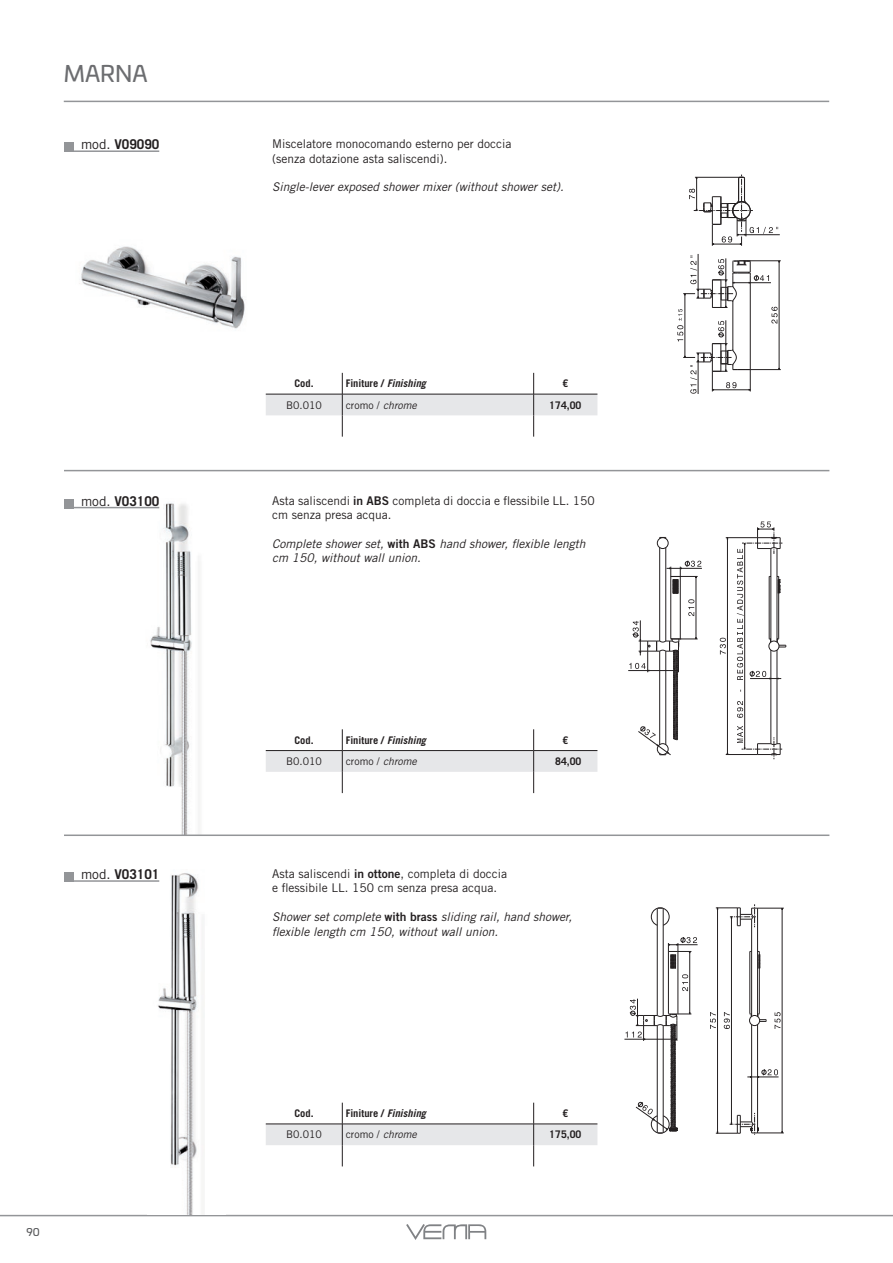
<style>
.page{position:relative;width:893px;height:1263px;background:#fff}
.page>*{position:absolute;margin:0;border:0;box-sizing:border-box;transform-origin:0 0}
.t1{font:22.5px "Univia Pro";color:#6c6d70}
.t2{font:700 13.5px "Trade Gothic LT Std";color:#231f20}
.t3{font:12px/14.4px "Trade Gothic LT Std";color:#231f20}
.t4{font:italic 12px/14.4px "Trade Gothic LT Std";color:#231f20}
.t5{font:700 10.5px "Trade Gothic LT Std";color:#231f20}
.t6{font:10.5px "Trade Gothic LT Std";color:#231f20}
.t7{font:10.5px "Univia Pro";color:#57585a}
.s1{font-weight:400}
.s2{font-style:italic}
.s3{font-family:"Trade Gothic LT Std Bd 2"}
.s4{font-family:"Trade Gothic LT Std Bd 2";font-style:normal}
</style>
<div class="page">
<svg style="left:406px;top:1224px;width:80px;height:16px"></svg>
<hr style="left:0;top:1215px;width:893px;height:1px;background:#939598">
<img style="left:135px;top:503px;width:57px;height:331px">
<hr style="left:726px;top:754px;width:31px;height:1px;background:#231f20">
<hr style="left:726px;top:537px;width:31px;height:1px;background:#231f20">
<div style="left:657px;top:537px;width:11px;height:12px;border:1px solid #231f20;border-radius:50%"></div>
<hr style="left:659px;top:548px;width:1px;height:93px;background:#231f20">
<hr style="left:665px;top:548px;width:1px;height:93px;background:#231f20">
<hr style="left:777px;top:650px;width:1px;height:94px;background:#231f20">
<hr style="left:771px;top:650px;width:1px;height:94px;background:#231f20">
<hr style="left:666px;top:568px;width:36px;height:1px;background:#231f20">
<svg style="left:629px;top:560px;width:72px;height:195px"></svg>
<hr style="left:628px;top:670px;width:50px;height:1px;background:#231f20">
<svg style="left:720px;top:638px;width:6px;height:16px"></svg>
<hr style="left:727px;top:538px;width:1px;height:216px;background:#231f20">
<svg style="left:737px;top:701px;width:6px;height:17px"></svg>
<svg style="left:737px;top:726px;width:45px;height:33px"></svg>
<svg style="left:737px;top:521px;width:49px;height:171px"></svg>
<hr style="left:744px;top:543px;width:1px;height:206px;background:#231f20">
<div style="left:64px;top:499px;width:10px;height:9px;background:#939598"></div>
<hr style="left:67px;top:507px;width:92px;height:1px;background:#939598">
<svg style="left:266px;top:729px;width:331px;height:64px"></svg>
<hr style="left:266px;top:750px;width:76px;height:1px;background:#231f20">
<hr style="left:342px;top:750px;width:192px;height:1px;background:#231f20">
<hr style="left:534px;top:750px;width:63px;height:1px;background:#231f20">
<img style="left:158px;top:873px;width:47px;height:342px">
<hr style="left:663px;top:908px;width:1px;height:107px;background:#231f20">
<hr style="left:657px;top:908px;width:1px;height:107px;background:#231f20">
<svg style="left:651px;top:907px;width:18px;height:18px"></svg>
<hr style="left:668px;top:952px;width:1px;height:62px;background:#231f20">
<hr style="left:678px;top:952px;width:1px;height:62px;background:#231f20">
<div style="left:749px;top:1015px;width:11px;height:11px;border:1px solid #231f20;border-radius:50%"></div>
<hr style="left:757px;top:908px;width:1px;height:108px;background:#231f20">
<hr style="left:751px;top:919px;width:1px;height:97px;background:#231f20">
<hr style="left:757px;top:1024px;width:1px;height:109px;background:#231f20">
<hr style="left:751px;top:1024px;width:1px;height:98px;background:#231f20">
<hr style="left:750px;top:952px;width:1px;height:62px;background:#231f20">
<hr style="left:759px;top:968px;width:1px;height:46px;background:#231f20">
<svg style="left:749px;top:1013px;width:18px;height:9px"></svg>
<svg style="left:749px;top:951px;width:12px;height:18px"></svg>
<hr style="left:668px;top:944px;width:30px;height:1px;background:#231f20">
<svg style="left:668px;top:937px;width:29px;height:31px"></svg>
<svg style="left:682px;top:974px;width:6px;height:17px"></svg>
<hr style="left:689px;top:951px;width:1px;height:63px;background:#231f20">
<hr style="left:624px;top:1039px;width:53px;height:1px;background:#231f20">
<svg style="left:625px;top:999px;width:66px;height:135px"></svg>
<svg style="left:775px;top:1012px;width:6px;height:17px"></svg>
<hr style="left:782px;top:908px;width:1px;height:225px;background:#231f20">
<svg style="left:710px;top:1012px;width:6px;height:17px"></svg>
<hr style="left:717px;top:908px;width:1px;height:225px;background:#231f20">
<svg style="left:750px;top:1069px;width:28px;height:8px"></svg>
<hr style="left:747px;top:1077px;width:31px;height:1px;background:#231f20">
<svg style="left:716px;top:904px;width:68px;height:23px"></svg>
<svg style="left:716px;top:1113px;width:68px;height:22px"></svg>
<svg style="left:724px;top:1012px;width:6px;height:17px"></svg>
<hr style="left:731px;top:917px;width:1px;height:207px;background:#231f20">
<div style="left:64px;top:872px;width:10px;height:10px;background:#939598"></div>
<hr style="left:67px;top:880px;width:92px;height:2px;background:#939598">
<svg style="left:266px;top:1103px;width:331px;height:63px"></svg>
<hr style="left:266px;top:1124px;width:76px;height:1px;background:#231f20">
<hr style="left:342px;top:1124px;width:192px;height:1px;background:#231f20">
<hr style="left:534px;top:1124px;width:63px;height:1px;background:#231f20">
<hr style="left:64px;top:470px;width:765px;height:1px;background:#939598">
<hr style="left:64px;top:834px;width:765px;height:2px;background:#939598">
<hr style="left:750px;top:369px;width:31px;height:1px;background:#231f20">
<hr style="left:743px;top:260px;width:38px;height:1px;background:#231f20">
<hr style="left:737px;top:234px;width:43px;height:1px;background:#231f20">
<svg style="left:689px;top:175px;width:89px;height:71px"></svg>
<hr style="left:698px;top:254px;width:1px;height:44px;background:#231f20">
<svg style="left:677px;top:256px;width:103px;height:138px"></svg>
<hr style="left:685px;top:294px;width:1px;height:63px;background:#231f20">
<img style="left:79px;top:246px;width:166px;height:83px">
<div style="left:64px;top:142px;width:10px;height:10px;background:#939598"></div>
<hr style="left:67px;top:150px;width:92px;height:2px;background:#939598">
<svg style="left:266px;top:373px;width:331px;height:64px"></svg>
<hr style="left:266px;top:394px;width:76px;height:1px;background:#231f20">
<hr style="left:342px;top:394px;width:192px;height:1px;background:#231f20">
<hr style="left:534px;top:394px;width:63px;height:1px;background:#231f20">
<hr style="left:64px;top:101px;width:765px;height:1px;background:#939598">
<h1 class="t1" style="left:64px;top:57px;width:85px">MARNA</h1>
<p class="t2" style="left:81px;top:136px;width:80px"><span class="s1">mod.</span> V09090</p>
<p class="t3" style="left:272px;top:137px;width:241px">Miscelatore monocomando esterno per doccia (senza dotazione asta saliscendi).</p>
<p class="t4" style="left:272px;top:180px;width:293px">Single-lever exposed shower mixer (without shower set).</p>
<p class="t2" style="left:81px;top:493px;width:80px"><span class="s1">mod.</span> V03100</p>
<p class="t2" style="left:81px;top:866px;width:80px"><span class="s1">mod.</span> V03101</p>
<p class="t7" style="left:27px;top:1225px;width:15px">90</p>
<p class="t5" style="left:294px;top:377px;width:21px">Cod.</p>
<p class="t5" style="left:346px;top:377px;width:82px">Finiture / <span class="s2">Finishing</span></p>
<p class="t5" style="left:563px;top:377px;width:7px">€</p>
<p class="t6" style="left:286px;top:398px;width:37px">B0.010</p>
<p class="t6" style="left:346px;top:398px;width:73px">cromo / <span class="s2">chrome</span></p>
<p class="t5" style="left:549px;top:398px;width:34px">174,00</p>
<p class="t3" style="left:272px;top:493px;width:324px">Asta saliscendi <span class="s3">in ABS</span> completa di doccia e flessibile LL. 150 cm senza presa acqua.</p>
<p class="t4" style="left:272px;top:537px;width:315px">Complete shower set, <span class="s4">with ABS</span> hand shower, flexible length cm 150, without wall union.</p>
<p class="t5" style="left:294px;top:733px;width:21px">Cod.</p>
<p class="t5" style="left:346px;top:733px;width:82px">Finiture / <span class="s2">Finishing</span></p>
<p class="t5" style="left:563px;top:733px;width:7px">€</p>
<p class="t6" style="left:286px;top:755px;width:37px">B0.010</p>
<p class="t6" style="left:346px;top:755px;width:73px">cromo / <span class="s2">chrome</span></p>
<p class="t5" style="left:555px;top:755px;width:28px">84,00</p>
<p class="t3" style="left:272px;top:866px;width:236px">Asta saliscendi <span class="s3">in ottone</span>, completa di doccia e flessibile LL. 150 cm senza presa acqua.</p>
<p class="t4" style="left:272px;top:910px;width:301px">Shower set complete <span class="s4">with brass</span> sliding rail, hand shower, flexible length cm 150, without wall union.</p>
<p class="t5" style="left:294px;top:1107px;width:21px">Cod.</p>
<p class="t5" style="left:346px;top:1107px;width:82px">Finiture / <span class="s2">Finishing</span></p>
<p class="t5" style="left:563px;top:1107px;width:7px">€</p>
<p class="t6" style="left:286px;top:1128px;width:37px">B0.010</p>
<p class="t6" style="left:346px;top:1128px;width:73px">cromo / <span class="s2">chrome</span></p>
<p class="t5" style="left:549px;top:1128px;width:34px">175,00</p>
</div>
